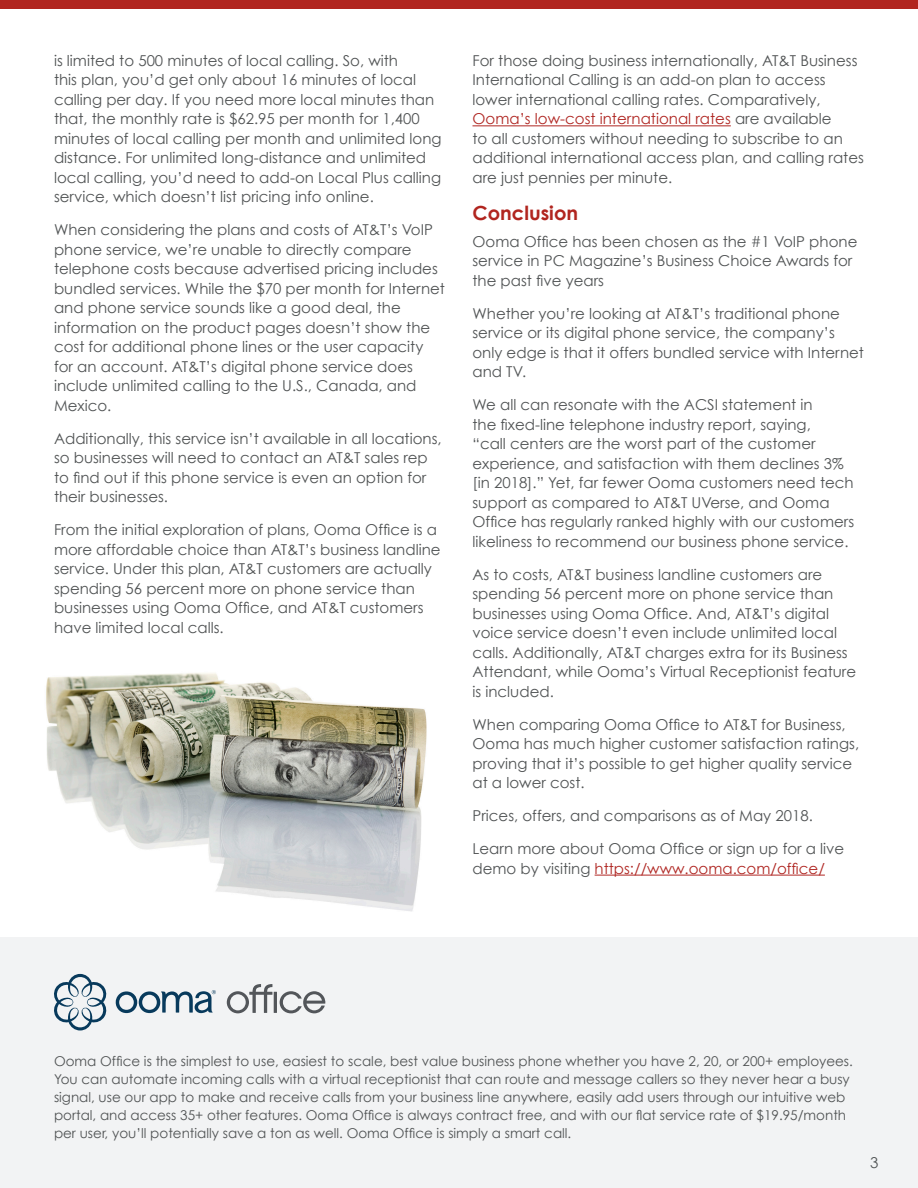
<style>
.page{position:relative;width:918px;height:1188px;background:#fff}
.page>*{position:absolute;margin:0;border:0;box-sizing:border-box;transform-origin:0 0}
.Sub_Head{font:700 19.5px "Century Gothic";color:#b1251f}
.Body{font:15px/19.5px "Century Gothic";color:#505354}
.Body-2{font:13.5px/18px "Century Gothic";color:#505354}
.s1{color:#b02723}
</style>
<div class="page">
<div style="left:0;top:938px;width:918px;height:250px;background:#f2f3f4"></div>
<svg style="left:54px;top:974px;width:162px;height:57px"></svg>
<svg style="left:227px;top:984px;width:98px;height:29px"></svg>
<div style="left:0;top:0;width:918px;height:9px;background:#b1251f"></div>
<hr style="left:472px;top:125px;width:259px;height:1px;background:#b02723">
<hr style="left:595px;top:875px;width:230px;height:1px;background:#b02723">
<img style="left:46px;top:673px;width:381px;height:239px">
<p class="Body" style="left:54px;top:51px;width:389px">is limited to 500 minutes of local calling. So, with<br>this plan, you’d get only about 16 minutes of local calling per day. If you need more local minutes than that, the monthly rate is $62.95 per month for 1,400 minutes of local calling per month and unlimited long distance. For unlimited long-distance and unlimited local calling, you’d need to add-on Local Plus calling service, which doesn’t list pricing info online.</p>
<p class="Body" style="left:54px;top:220px;width:393px">When considering the plans and costs of AT&amp;T’s VoIP phone service, we’re unable to directly compare telephone costs because advertised pricing includes bundled services. While the $70 per month for Internet and phone service sounds like a good deal, the information on the product pages doesn’t show the cost for additional phone lines or the user capacity for an account. AT&amp;T’s digital phone service does include unlimited calling to the U.S., Canada, and Mexico.</p>
<p class="Body" style="left:54px;top:429px;width:389px">Additionally, this service isn’t available in all locations, so businesses will need to contact an AT&amp;T sales rep to find out if this phone service is even an option for their businesses.</p>
<p class="Body" style="left:54px;top:520px;width:388px">From the initial exploration of plans, Ooma Office is a more affordable choice than AT&amp;T’s business landline service. Under this plan, AT&amp;T customers are actually spending 56 percent more on phone service than businesses using Ooma Office, and AT&amp;T customers have limited local calls.</p>
<p class="Body" style="left:472px;top:51px;width:393px">For those doing business internationally, AT&amp;T Business International Calling is an add-on plan to access lower international calling rates. Comparatively, <span class="s1">Ooma’s low-cost international rates</span> are available<br>to all customers without needing to subscribe to an additional international access plan, and calling rates are just pennies per minute.</p>
<p class="Sub_Head" style="left:472px;top:201px;width:107px">Conclusion</p>
<p class="Body" style="left:472px;top:231px;width:386px">Ooma Office has been chosen as the #1 VoIP phone service in PC Magazine’s Business Choice Awards for the past five years</p>
<p class="Body" style="left:472px;top:303px;width:393px">Whether you’re looking at AT&amp;T’s traditional phone service or its digital phone service, the company’s only edge is that it offers bundled service with Internet and TV.</p>
<p class="Body" style="left:472px;top:395px;width:383px">We all can resonate with the ACSI statement in<br>the fixed-line telephone industry report, saying,<br>“call centers are the worst part of the customer experience, and satisfaction with them declines 3% [in 2018].” Yet, far fewer Ooma customers need tech support as compared to AT&amp;T UVerse, and Ooma Office has regularly ranked highly with our customers likeliness to recommend our business phone service.</p>
<p class="Body" style="left:472px;top:564px;width:385px">As to costs, AT&amp;T business landline customers are spending 56 percent more on phone service than businesses using Ooma Office. And, AT&amp;T’s digital voice service doesn’t even include unlimited local calls. Additionally, AT&amp;T charges extra for its Business Attendant, while Ooma’s Virtual Receptionist feature is included.</p>
<p class="Body" style="left:472px;top:714px;width:388px">When comparing Ooma Office to AT&amp;T for Business, Ooma has much higher customer satisfaction ratings, proving that it’s possible to get higher quality service at a lower cost.</p>
<p class="Body" style="left:472px;top:806px;width:342px">Prices, offers, and comparisons as of May 2018.</p>
<p class="Body" style="left:472px;top:839px;width:373px">Learn more about Ooma Office or sign up for a live demo by visiting <span class="s1">https://www.ooma.com/office/</span></p>
<p class="Body-2" style="left:54px;top:1052px;width:800px">Ooma Office is the simplest to use, easiest to scale, best value business phone whether you have 2, 20, or 200+ employees.<br>You can automate incoming calls with a virtual receptionist that can route and message callers so they never hear a busy signal, use our app to make and receive calls from your business line anywhere, easily add users through our intuitive web portal, and access 35+ other features. Ooma Office is always contract free, and with our flat service rate of $19.95/month per user, you’ll potentially save a ton as well. Ooma Office is simply a smart call.</p>
<p class="Body" style="left:870px;top:1152px;width:10px">3</p>
</div>
